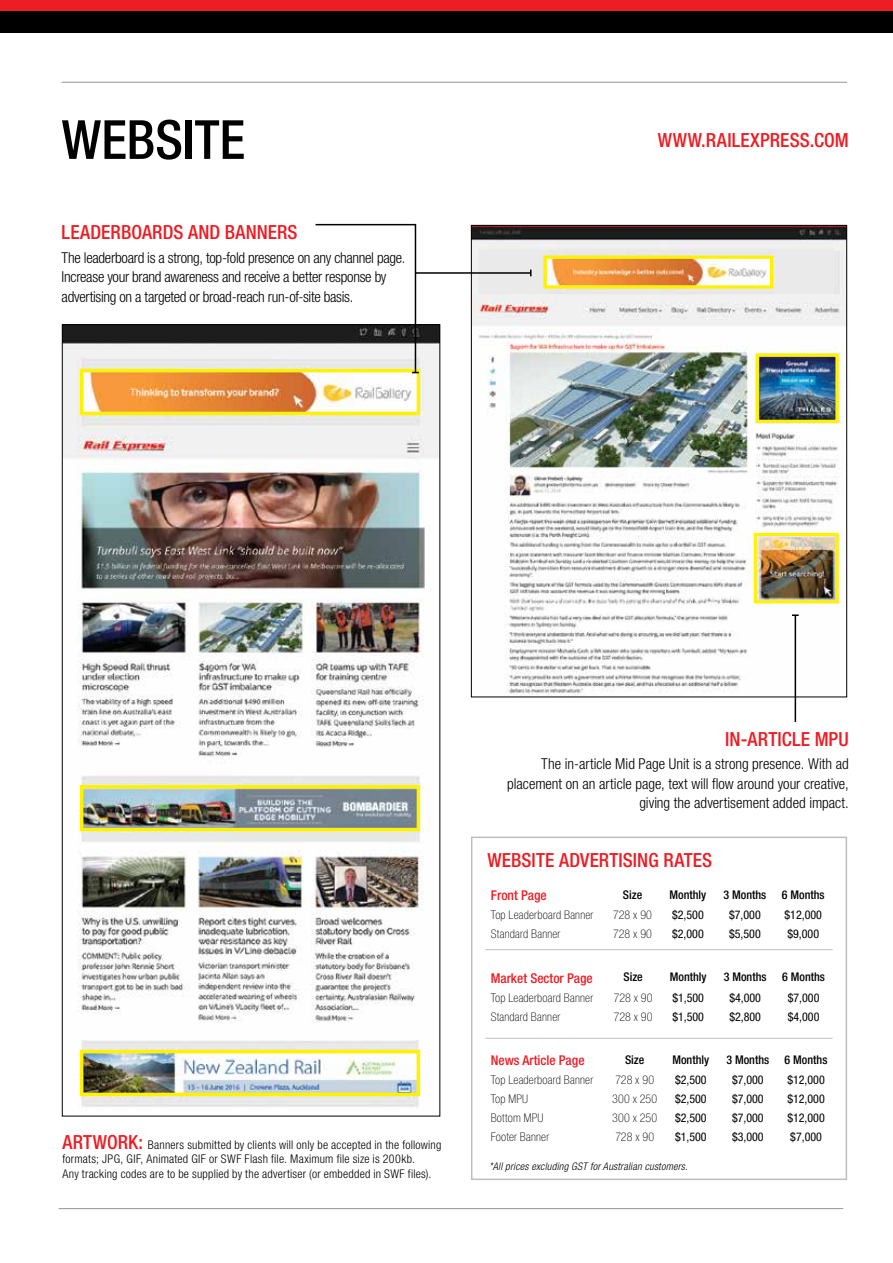
<style>
.page{position:relative;width:893px;height:1263px;background:#fff}
.page>*{position:absolute;margin:0;border:0;box-sizing:border-box;transform-origin:0 0}
.t1{font:500 condensed 54px "Helvetica Neue LT Std";color:#000}
.t2{font:500 condensed 19.5px "Helvetica Neue LT Std";letter-spacing:.01em;color:#ed1d24}
.t3{font:300 condensed 15px/19.5px "Helvetica Neue LT Std";letter-spacing:-.015em;color:#000}
.t4{font:500 condensed 13.5px "Helvetica Neue LT Std";color:#ed1d24}
.t5{font:300 condensed 12px/14.4px "Helvetica Neue LT Std";letter-spacing:.02em;color:#000}
.t6{font:100 condensed 12px "Helvetica Neue LT Std";letter-spacing:.015em;color:#000}
.t7{font:condensed 12px "Helvetica Neue LT Std";color:#000}
.t8{font:500 condensed 12px "Helvetica Neue LT Std";color:#000}
.t9{font:italic 300 condensed 10.5px "Helvetica Neue LT Std";letter-spacing:.02em;color:#000}
.s1{font-weight:500;font-size:19.5px;color:#ed1d24}
</style>
<div class="page">
<div style="left:0;top:11px;width:893px;height:21px;background:#000"></div>
<div style="left:0;top:0;width:893px;height:11px;background:#ed1d24"></div>
<div style="left:471px;top:836px;width:376px;height:344px;border:2px solid #bcbec0"></div>
<hr style="left:62px;top:82px;width:785px;height:1px;background:#939598">
<img style="left:64px;top:326px;width:374px;height:782px">
<img style="left:78px;top:783px;width:344px;height:50px">
<img style="left:78px;top:1048px;width:344px;height:50px">
<img style="left:473px;top:227px;width:372px;height:468px">
<img style="left:754px;top:352px;width:86px;height:73px">
<svg style="left:542px;top:254px;width:233px;height:36px"></svg>
<hr style="left:415px;top:224px;width:1px;height:149px;background:#000">
<svg style="left:78px;top:367px;width:344px;height:50px"></svg>
<hr style="left:795px;top:615px;width:1px;height:107px;background:#000">
<svg style="left:792px;top:614px;width:7px;height:2px"></svg>
<hr style="left:415px;top:272px;width:116px;height:2px;background:#000">
<img style="left:752px;top:531px;width:88px;height:74px">
<hr style="left:485px;top:1038px;width:348px;height:1px;background:#bcbec0">
<hr style="left:485px;top:949px;width:348px;height:1px;background:#bcbec0">
<hr style="left:315px;top:224px;width:100px;height:1px;background:#000">
<hr style="left:59px;top:1208px;width:784px;height:1px;background:#939598">
<h1 class="t1" style="left:62px;top:108px;width:185px">WEBSITE</h1>
<h2 class="t2" style="left:62px;top:220px;width:237px">LEADERBOARDS AND BANNERS</h2>
<p class="t3" style="left:62px;top:247px;width:345px">The leaderboard is a strong, top-fold presence on any channel page.<br>Increase your brand awareness and receive a better response by advertising on a targeted or broad-reach run-of-site basis.</p>
<h2 class="t2" style="left:658px;top:128px;width:193px">WWW.RAILEXPRESS.COM</h2>
<p class="t5" style="left:62px;top:1137px;width:380px"><span class="s1">ARTWORK:</span> Banners submitted by clients will only be accepted in the following formats; JPG, GIF, Animated GIF or SWF Flash file. Maximum file size is 200kb.<br>Any tracking codes are to be supplied by the advertiser (or embedded in SWF files).</p>
<h2 class="t2" style="left:725px;top:727px;width:125px">IN-ARTICLE MPU</h2>
<p class="t3" style="left:507px;top:754px;width:343px;text-align:right">The in-article Mid Page Unit is a strong presence. With ad placement on an article page, text will flow around your creative, giving the advertisement added impact.</p>
<h2 class="t2" style="left:487px;top:848px;width:226px">WEBSITE ADVERTISING RATES</h2>
<p class="t4" style="left:491px;top:887px;width:57px">Front Page</p>
<p class="t8" style="left:623px;top:888px;width:21px">Size</p>
<p class="t8" style="left:669px;top:888px;width:38px">Monthly</p>
<p class="t8" style="left:723px;top:888px;width:44px">3 Months</p>
<p class="t8" style="left:782px;top:888px;width:44px">6 Months</p>
<p class="t6" style="left:491px;top:908px;width:104px">Top Leaderboard Banner</p>
<p class="t6" style="left:613px;top:908px;width:40px">728 x 90</p>
<p class="t7" style="left:672px;top:908px;width:33px">$2,500</p>
<p class="t7" style="left:729px;top:908px;width:33px">$7,000</p>
<p class="t7" style="left:784px;top:908px;width:39px">$12,000</p>
<p class="t6" style="left:491px;top:927px;width:71px">Standard Banner</p>
<p class="t6" style="left:613px;top:927px;width:40px">728 x 90</p>
<p class="t7" style="left:672px;top:927px;width:33px">$2,000</p>
<p class="t7" style="left:729px;top:927px;width:33px">$5,500</p>
<p class="t7" style="left:787px;top:927px;width:33px">$9,000</p>
<p class="t4" style="left:491px;top:970px;width:104px">Market Sector Page</p>
<p class="t8" style="left:623px;top:970px;width:21px">Size</p>
<p class="t8" style="left:670px;top:970px;width:38px">Monthly</p>
<p class="t8" style="left:724px;top:970px;width:44px">3 Months</p>
<p class="t8" style="left:782px;top:970px;width:44px">6 Months</p>
<p class="t6" style="left:491px;top:990px;width:104px">Top Leaderboard Banner</p>
<p class="t6" style="left:614px;top:990px;width:40px">728 x 90</p>
<p class="t7" style="left:672px;top:990px;width:33px">$1,500</p>
<p class="t7" style="left:729px;top:990px;width:33px">$4,000</p>
<p class="t7" style="left:788px;top:990px;width:33px">$7,000</p>
<p class="t6" style="left:491px;top:1009px;width:71px">Standard Banner</p>
<p class="t6" style="left:614px;top:1009px;width:40px">728 x 90</p>
<p class="t7" style="left:672px;top:1009px;width:33px">$1,500</p>
<p class="t7" style="left:729px;top:1009px;width:33px">$2,800</p>
<p class="t7" style="left:788px;top:1009px;width:33px">$4,000</p>
<p class="t4" style="left:491px;top:1052px;width:95px">News Article Page</p>
<p class="t8" style="left:625px;top:1052px;width:21px">Size</p>
<p class="t8" style="left:672px;top:1052px;width:38px">Monthly</p>
<p class="t8" style="left:726px;top:1052px;width:44px">3 Months</p>
<p class="t8" style="left:785px;top:1052px;width:44px">6 Months</p>
<p class="t6" style="left:491px;top:1073px;width:104px">Top Leaderboard Banner</p>
<p class="t6" style="left:615px;top:1073px;width:40px">728 x 90</p>
<p class="t7" style="left:675px;top:1072px;width:33px">$2,500</p>
<p class="t7" style="left:732px;top:1072px;width:33px">$7,000</p>
<p class="t7" style="left:787px;top:1072px;width:39px">$12,000</p>
<p class="t6" style="left:491px;top:1092px;width:39px">Top MPU</p>
<p class="t6" style="left:612px;top:1092px;width:46px">300 x 250</p>
<p class="t7" style="left:675px;top:1091px;width:33px">$2,500</p>
<p class="t7" style="left:732px;top:1091px;width:33px">$7,000</p>
<p class="t7" style="left:787px;top:1091px;width:39px">$12,000</p>
<p class="t6" style="left:491px;top:1111px;width:54px">Bottom MPU</p>
<p class="t6" style="left:612px;top:1111px;width:46px">300 x 250</p>
<p class="t7" style="left:675px;top:1110px;width:33px">$2,500</p>
<p class="t7" style="left:732px;top:1110px;width:33px">$7,000</p>
<p class="t7" style="left:787px;top:1110px;width:39px">$12,000</p>
<p class="t6" style="left:491px;top:1130px;width:60px">Footer Banner</p>
<p class="t6" style="left:615px;top:1130px;width:40px">728 x 90</p>
<p class="t7" style="left:675px;top:1129px;width:33px">$1,500</p>
<p class="t7" style="left:732px;top:1129px;width:33px">$3,000</p>
<p class="t7" style="left:790px;top:1129px;width:33px">$7,000</p>
<p class="t9" style="left:489px;top:1160px;width:200px">*All prices excluding GST for Australian customers.</p>
</div>
